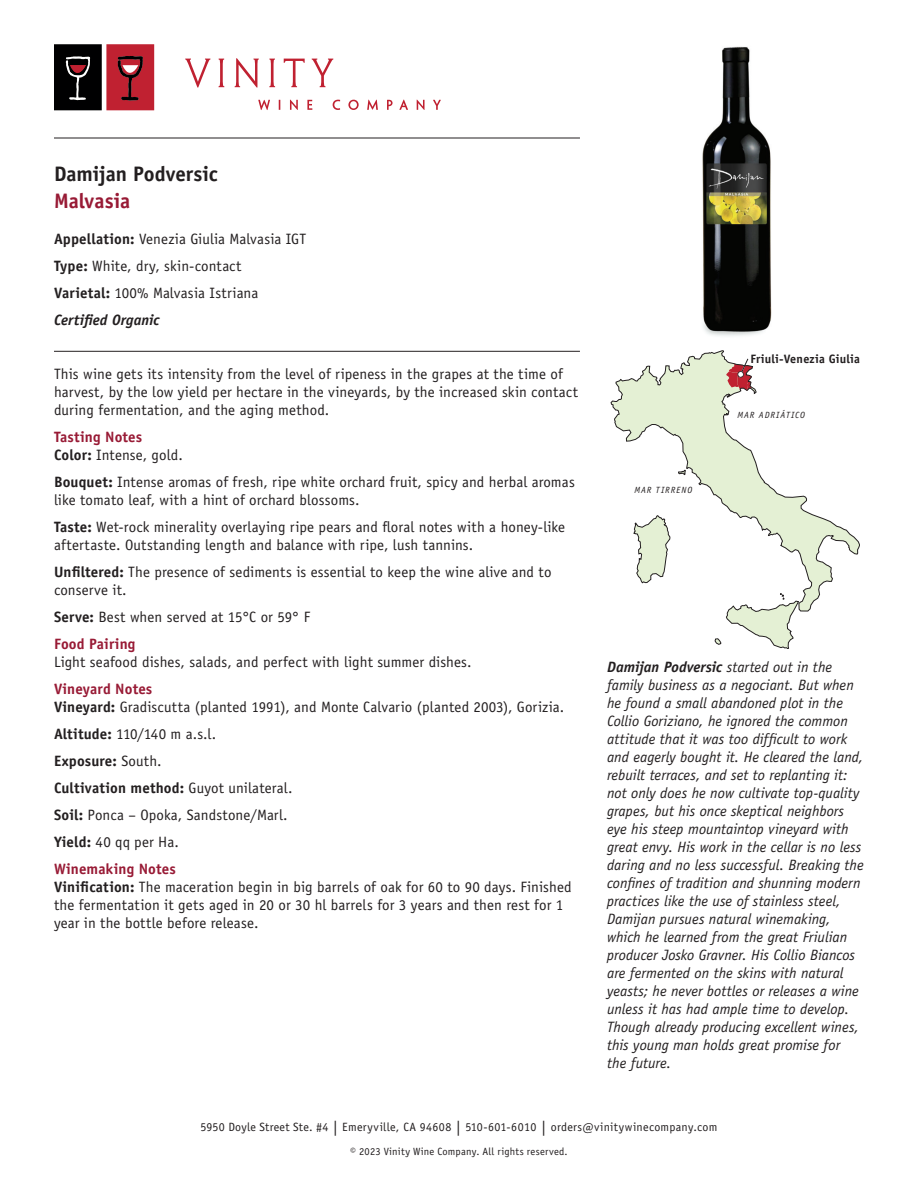
<style>
.page{position:relative;width:918px;height:1188px;background:#fff}
.page>*{position:absolute;margin:0;border:0;box-sizing:border-box;transform-origin:0 0}
.Producer{font:700 21px "Officina Sans Std";letter-spacing:-.005em;color:#231f20}
.Wine_Name{font:700 21px "Officina Sans Std";letter-spacing:-.005em;color:#981a35}
.Specs{font:15px/18px "Officina Sans Std";letter-spacing:.005em;color:#231f20}
.Producer_profile{font:italic 15px/18px "Officina Sans Std";color:#231f20}
.Subhead{font:700 15px "Officina Sans Std";letter-spacing:.01em;color:#981a35}
.Specs-2{font:700 15px "Officina Sans Std";letter-spacing:.01em;color:#231f20}
.Specs-3{font:italic 700 15px "Officina Sans Std";color:#231f20}
.t1{font:700 12.15px "Officina Sans Std";letter-spacing:.01em;color:#231f20}
.Wine_Header{font:12px "Officina Sans Std";letter-spacing:.025em;color:#231f20}
.Master_Page_Number{font:10.5px "Officina Sans Std";letter-spacing:.02em;color:#231f20}
.t2{font:italic 9px "Officina Sans Std";letter-spacing:.105em;color:#231f20}
.s1{font-weight:700}
.s2{font-weight:400}
.s3{font-size:15px}
</style>
<div class="page">
<hr style="left:54px;top:351px;width:526px;height:1px;background:#231f20">
<img style="left:702px;top:46px;width:70px;height:290px">
<svg style="left:611px;top:351px;width:249px;height:298px"></svg>
<hr style="left:54px;top:138px;width:526px;height:1px;background:#231f20">
<svg style="left:54px;top:44px;width:100px;height:66px;background:#6a272e"></svg>
<svg style="left:185px;top:59px;width:25px;height:29px"></svg>
<svg style="left:219px;top:59px;width:5px;height:28px"></svg>
<svg style="left:235px;top:58px;width:24px;height:30px"></svg>
<svg style="left:269px;top:59px;width:6px;height:28px"></svg>
<svg style="left:284px;top:59px;width:21px;height:28px"></svg>
<svg style="left:312px;top:59px;width:21px;height:28px"></svg>
<svg style="left:258px;top:100px;width:12px;height:10px"></svg>
<svg style="left:290px;top:100px;width:8px;height:10px"></svg>
<svg style="left:307px;top:100px;width:5px;height:10px"></svg>
<svg style="left:333px;top:100px;width:7px;height:10px"></svg>
<svg style="left:348px;top:100px;width:11px;height:10px"></svg>
<svg style="left:367px;top:100px;width:11px;height:10px"></svg>
<svg style="left:387px;top:100px;width:6px;height:10px"></svg>
<svg style="left:399px;top:100px;width:9px;height:10px"></svg>
<svg style="left:417px;top:100px;width:8px;height:10px"></svg>
<svg style="left:433px;top:100px;width:8px;height:10px"></svg>
<p class="Producer" style="left:54px;top:160px;width:165px">Damijan Podversic</p>
<p class="Wine_Name" style="left:54px;top:187px;width:78px">Malvasia</p>
<p class="Specs" style="left:54px;top:230px;width:254px"><span class="s1">Appellation:</span> Venezia Giulia Malvasia IGT</p>
<p class="Specs" style="left:54px;top:257px;width:189px"><span class="s1">Type:</span> White, dry, skin-contact</p>
<p class="Specs" style="left:54px;top:284px;width:206px"><span class="s1">Varietal:</span> 100% Malvasia Istriana</p>
<p class="Specs-3" style="left:54px;top:311px;width:107px">Certified Organic</p>
<p class="Specs" style="left:54px;top:365px;width:526px">This wine gets its intensity from the level of ripeness in the grapes at the time of harvest, by the low yield per hectare in the vineyards, by the increased skin contact during fermentation, and the aging method.</p>
<p class="Subhead" style="left:54px;top:427px;width:90px">Tasting Notes</p>
<p class="Specs" style="left:54px;top:446px;width:130px"><span class="s1">Color:</span> Intense, gold.</p>
<p class="Specs" style="left:54px;top:473px;width:522px"><span class="s1">Bouquet:</span> Intense aromas of fresh, ripe white orchard fruit, spicy and herbal aromas like tomato leaf, with a hint of orchard blossoms.</p>
<p class="Specs" style="left:54px;top:518px;width:513px"><span class="s1">Taste:</span> Wet-rock minerality overlaying ripe pears and floral notes with a honey-like aftertaste. Outstanding length and balance with ripe, lush tannins.</p>
<p class="Specs" style="left:54px;top:563px;width:499px"><span class="s1">Unfiltered:</span> The presence of sediments is essential to keep the wine alive and to conserve it.</p>
<p class="Specs" style="left:54px;top:608px;width:258px"><span class="s1">Serve:</span> Best when served at 15°C or 59° F</p>
<p class="Subhead" style="left:54px;top:634px;width:83px">Food Pairing</p>
<p class="Specs" style="left:54px;top:653px;width:419px">Light seafood dishes, salads, and perfect with light summer dishes.</p>
<p class="Subhead" style="left:54px;top:679px;width:100px">Vineyard Notes</p>
<p class="Specs" style="left:54px;top:698px;width:512px"><span class="s1">Vineyard:</span> Gradiscutta (planted 1991), and Monte Calvario (planted 2003), Gorizia.</p>
<p class="Specs" style="left:54px;top:725px;width:164px"><span class="s1">Altitude:</span> 110/140 m a.s.l.</p>
<p class="Specs-2" style="left:54px;top:751px;width:109px">Exposure: <span class="s2">South.</span></p>
<p class="Specs-2" style="left:54px;top:778px;width:240px">Cultivation method: <span class="s2">Guyot unilateral.</span></p>
<p class="Specs" style="left:54px;top:806px;width:235px"><span class="s1">Soil:</span> Ponca – Opoka, Sandstone/Marl.</p>
<p class="Specs" style="left:54px;top:833px;width:126px"><span class="s1">Yield:</span> 40 qq per Ha.</p>
<p class="Subhead" style="left:54px;top:859px;width:123px">Winemaking Notes</p>
<p class="Specs" style="left:54px;top:878px;width:519px"><span class="s1">Vinification:</span> The maceration begin in big barrels of oak for 60 to 90 days. Finished the fermentation it gets aged in 20 or 30 hl barrels for 3 years and then rest for 1 year in the bottle before release.</p>
<p class="t1" style="left:750px;top:351px;width:111px">Friuli-Venezia Giulia</p>
<p class="t2" style="left:634px;top:484px;width:59px">MAR TIRRENO</p>
<p class="t2" style="left:737px;top:410px;width:69px">MAR ADRIÁTICO</p>
<p class="Producer_profile" style="left:607px;top:658px;width:258px"><span class="s1">Damijan Podversic</span> started out in the family business as a negociant. But when he found a small abandoned plot in the Collio Goriziano, he ignored the common attitude that it was too difficult to work and eagerly bought it. He cleared the land, rebuilt terraces, and set to replanting it: not only does he now cultivate top-quality grapes, but his once skeptical neighbors eye his steep mountaintop vineyard with great envy. His work in the cellar is no less daring and no less successful. Breaking the confines of tradition and shunning modern practices like the use of stainless steel, Damijan pursues natural winemaking, which he learned from the great Friulian producer Josko Gravner. His Collio Biancos are fermented on the skins with natural yeasts; he never bottles or releases a wine unless it has had ample time to develop.<br>Though already producing excellent wines, this young man holds great promise for<br>the future.</p>
<p class="Wine_Header" style="left:201px;top:1120px;width:518px">5950 Doyle Street Ste. #4 <span class="s3">|</span> Emeryville, CA 94608 <span class="s3">|</span> 510-601-6010 <span class="s3">|</span> orders@vinitywinecompany.com</p>
<p class="Master_Page_Number" style="left:350px;top:1145px;width:219px">© 2023 Vinity Wine Company. All rights reserved.</p>
</div>
